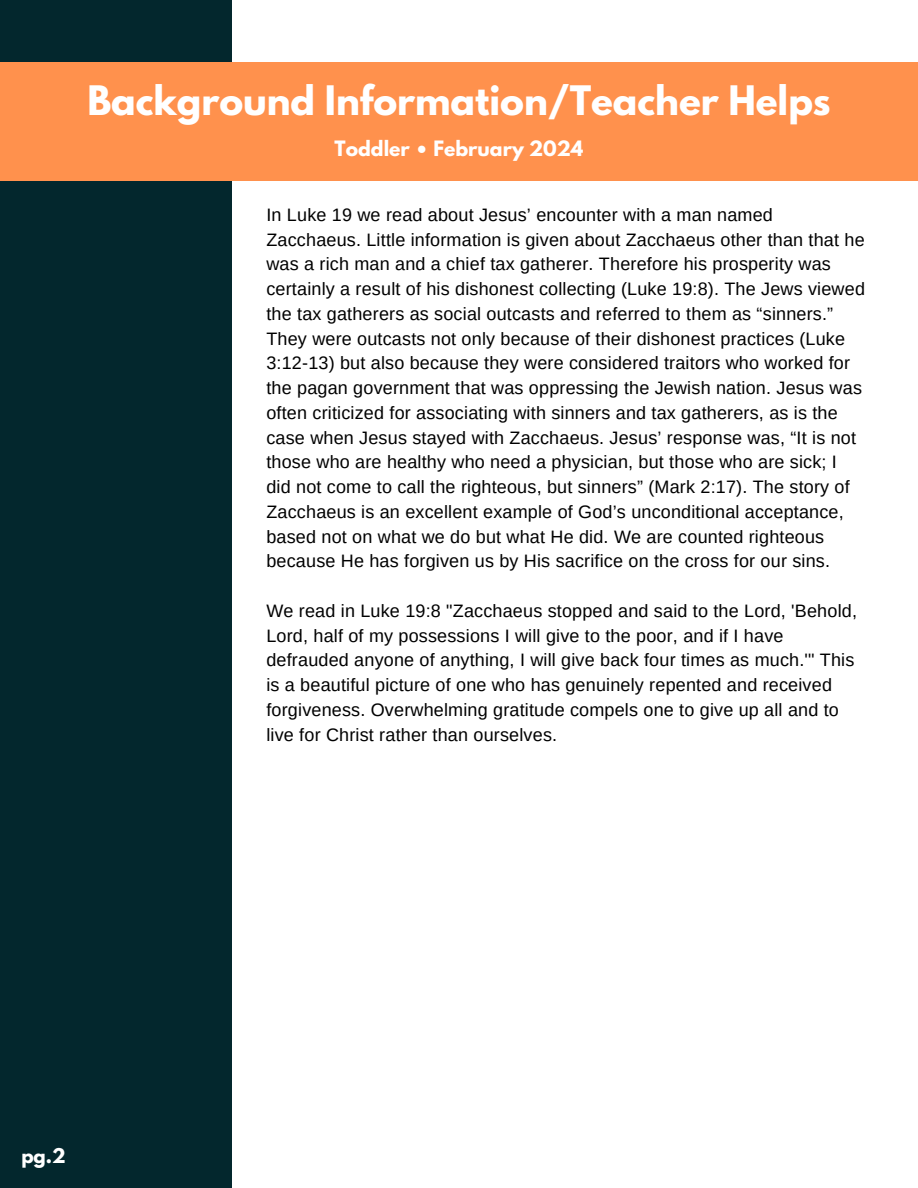
<style>
.page{position:relative;width:918px;height:1188px;background:#fff}
.page>*{position:absolute;margin:0;border:0;box-sizing:border-box;transform-origin:0 0}
.t1{font:700 36px "League Spartan";color:#fff}
.t2{font:700 18.75px "League Spartan";color:#fff}
.t3{font:18px/24.8px "Arimo";letter-spacing:.01em;color:#000}
.t4{font:700 18px "League Spartan";color:#fff}
</style>
<div class="page">
<div style="left:0;top:0;width:231px;height:1188px;background:#03272d"></div>
<div style="left:0;top:62px;width:918px;height:118px;background:#ff914d"></div>
<p class="t1" style="left:87px;top:83px;width:745px">Background Information/Teacher Helps</p>
<p class="t2" style="left:335px;top:139px;width:250px">Toddler • February 2024</p>
<p class="t3" style="left:266px;top:202px;width:600px">In Luke 19 we read about Jesus’ encounter with a man named Zacchaeus. Little information is given about Zacchaeus other than that he was a rich man and a chief tax gatherer. Therefore his prosperity was certainly a result of his dishonest collecting (Luke 19:8). The Jews viewed the tax gatherers as social outcasts and referred to them as “sinners.” They were outcasts not only because of their dishonest practices (Luke 3:12-13) but also because they were considered traitors who worked for the pagan government that was oppressing the Jewish nation. Jesus was often criticized for associating with sinners and tax gatherers, as is the case when Jesus stayed with Zacchaeus. Jesus’ response was, “It is not those who are healthy who need a physician, but those who are sick; I did not come to call the righteous, but sinners” (Mark 2:17). The story of Zacchaeus is an excellent example of God’s unconditional acceptance, based not on what we do but what He did. We are counted righteous because He has forgiven us by His sacrifice on the cross for our sins.</p>
<p class="t3" style="left:266px;top:598px;width:592px">We read in Luke 19:8 "Zacchaeus stopped and said to the Lord, 'Behold, Lord, half of my possessions I will give to the poor, and if I have defrauded anyone of anything, I will give back four times as much.'" This is a beautiful picture of one who has genuinely repented and received forgiveness. Overwhelming gratitude compels one to give up all and to live for Christ rather than ourselves.</p>
<p class="t4" style="left:21px;top:1146px;width:46px">pg.2</p>
</div>
